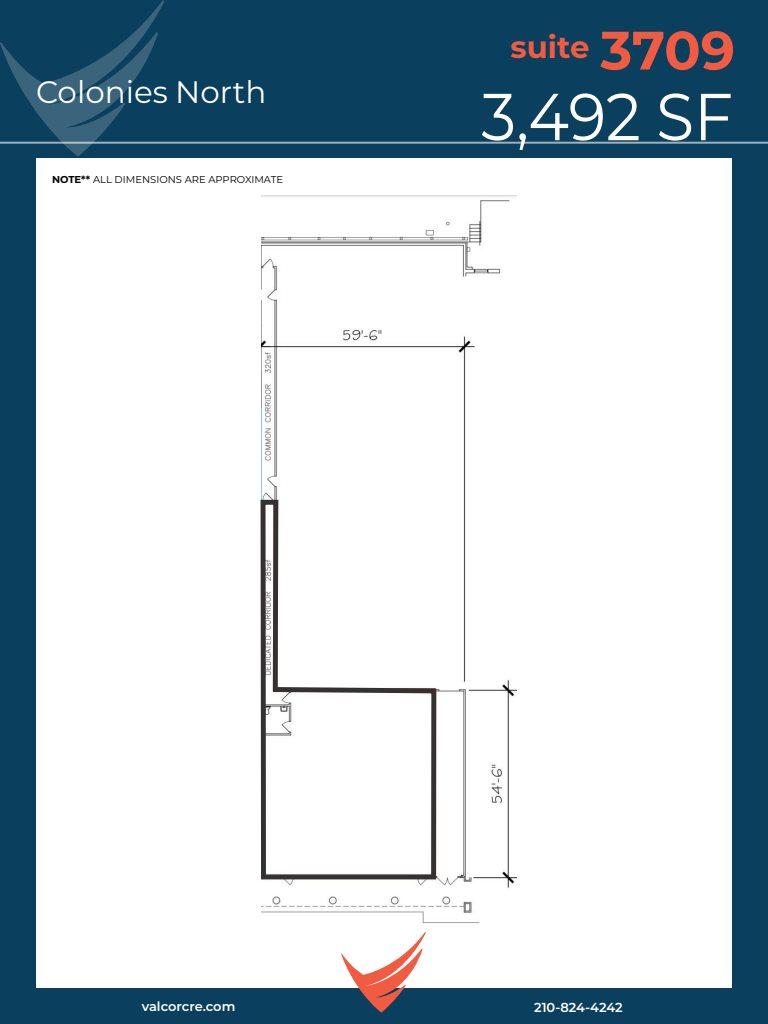
<style>
.page{position:relative;width:768px;height:1024px;background:#fff}
.page>*{position:absolute;margin:0;border:0;box-sizing:border-box;transform-origin:0 0}
.t1{font:66.3px "Montserrat";color:#fff;scale:.93 1}
.t2{font:700 53.9px "Montserrat";color:#f15b42}
.t3{font:31px "Montserrat";color:#fff}
.t4{font:700 30.8px "Montserrat";color:#f15b42}
.t5{font:600 13px "Montserrat";letter-spacing:-.005em;color:#fff}
.t6{font:10px "Montserrat";color:#000}
.s1{font-weight:700}
</style>
<div class="page">
<div style="left:0;top:0;width:768px;height:158px;background:#0a3f5d"></div>
<div style="left:732px;top:36px;width:36px;height:988px;background:#0a3f5d"></div>
<div style="left:0;top:988px;width:768px;height:36px;background:#0a3f5d"></div>
<div style="left:0;top:0;width:36px;height:1012px;background:#0a3f5d"></div>
<svg style="left:341px;top:932px;width:85px;height:81px"></svg>
<svg style="left:0;top:0;width:164px;height:157px"></svg>
<hr style="left:0;top:142px;width:768px;height:2px;background:#fff">
<img style="left:261px;top:196px;width:256px;height:728px">
<svg style="left:260px;top:497px;width:179px;height:385px"></svg>
<p class="t3" style="left:36px;top:71px;width:232px">Colonies North</p>
<p class="t6" style="left:52px;top:172px;width:233px"><span class="s1">NOTE**</span> ALL DIMENSIONS ARE APPROXIMATE</p>
<p class="t4" style="left:510px;top:25px;width:81px">suite</p>
<p class="t2" style="left:600px;top:12px;width:136px">3709</p>
<p class="t1" style="left:481px;top:71px;width:272px">3,492 SF</p>
<p class="t5" style="left:142px;top:998px;width:95px">valcorcre.com</p>
<p class="t5" style="left:534px;top:998px;width:90px">210-824-4242</p>
</div>
